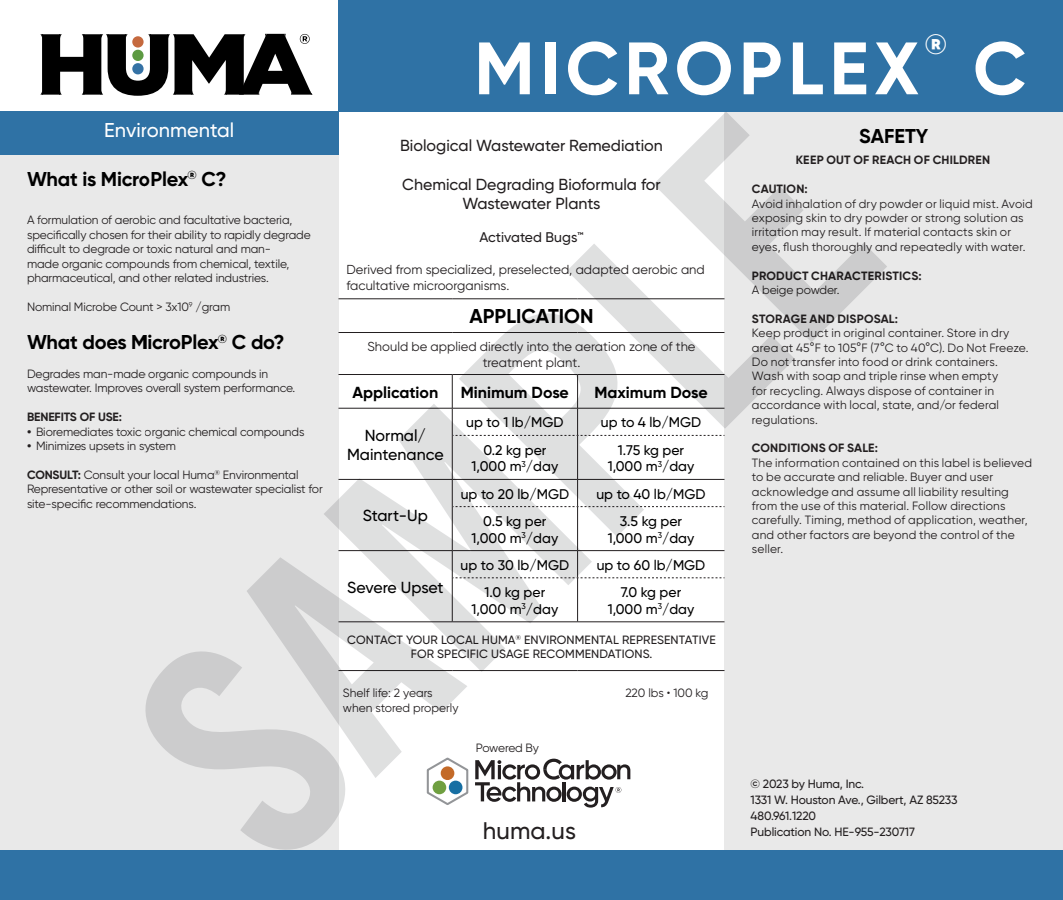
<style>
.page{position:relative;width:1063px;height:900px;background:#fff}
.page>*{position:absolute;margin:0;border:0;box-sizing:border-box;transform-origin:0 0}
.t1{font:700 74px "Gilroy";letter-spacing:.075em;color:#fff}
.t2{font:700 28px "Gilroy";color:#fff}
.t3{font:500 24px "Gilroy";color:#231f20}
.t4{font:700 20px "Gilroy";letter-spacing:-.01em;color:#000}
.t5{font:500 20px "Gilroy";color:#fff}
.t6{font:500 16px "Gilroy";color:#231f20}
.t7{font:500 16px/19.2px "Gilroy";color:#000;text-align:center}
.t8{font:700 16px "Gilroy";color:#000}
.t9{font:500 14px "Gilroy";color:#000}
.t10{font:500 14px "Gilroy";color:#231f20}
.t11{font:13px/15.6px "Gilroy";color:#231f20}
.t12{font:12px/14.4px "Gilroy";letter-spacing:.015em;color:#231f20}
.t13{font:12px/14.4px "Gilroy";letter-spacing:-.005em;color:#231f20}
.t14{font:700 12px "Gilroy";letter-spacing:.015em;color:#231f20}
.t15{font:500 12px/16px "Gilroy";letter-spacing:-.01em;color:#231f20}
.t16{font:500 12px/14.4px "Gilroy";letter-spacing:.01em;color:#231f20;text-align:center}
.t17{font:700 12px "Gilroy";letter-spacing:-.01em;color:#231f20}
.t18{font:12px "Gilroy";letter-spacing:-.03em;color:#231f20}
.s1{font-weight:700}
</style>
<div class="page">
<div style="left:724px;top:112px;width:339px;height:788px;background:#e9e9e9"></div>
<div style="left:0;top:112px;width:338px;height:788px;background:#e9e9e9"></div>
<div style="left:0;top:850px;width:1063px;height:50px;background:#2f72a5"></div>
<div style="left:338px;top:0;width:725px;height:112px;background:#2f72a5"></div>
<svg style="left:40px;top:34px;width:273px;height:62px"></svg>
<div style="left:132px;top:63px;width:12px;height:11px;background:#3572a5;border-radius:50%"></div>
<div style="left:132px;top:50px;width:12px;height:11px;background:#5d9a42;border-radius:50%"></div>
<div style="left:132px;top:36px;width:12px;height:12px;background:#c5693e;border-radius:50%"></div>
<div style="left:0;top:112px;width:338px;height:43px;background:#2f72a5"></div>
<hr style="left:338px;top:298px;width:114px;height:1px;background:#231f20">
<hr style="left:452px;top:298px;width:125px;height:1px;background:#231f20">
<hr style="left:338px;top:332px;width:114px;height:1px;background:#231f20">
<hr style="left:452px;top:332px;width:125px;height:1px;background:#231f20">
<hr style="left:338px;top:374px;width:114px;height:1px;background:#231f20">
<hr style="left:452px;top:374px;width:125px;height:1px;background:#231f20">
<hr style="left:577px;top:479px;width:147px;height:1px;background:#231f20">
<hr style="left:577px;top:550px;width:147px;height:1px;background:#231f20">
<hr style="left:577px;top:621px;width:147px;height:1px;background:#231f20">
<hr style="left:577px;top:670px;width:147px;height:1px;background:#231f20">
<hr style="left:452px;top:375px;width:1px;height:33px;background:#231f20">
<svg style="left:644px;top:434px;width:80px;height:2px"></svg>
<svg style="left:644px;top:506px;width:80px;height:1px"></svg>
<svg style="left:592px;top:551px;width:132px;height:27px"></svg>
<svg style="left:426px;top:758px;width:204px;height:50px"></svg>
<svg style="left:145px;top:651px;width:200px;height:199px"></svg>
<svg style="left:247px;top:557px;width:220px;height:221px"></svg>
<svg style="left:324px;top:404px;width:268px;height:268px"></svg>
<svg style="left:459px;top:313px;width:185px;height:224px;fill:#dfe0e0"></svg>
<svg style="left:567px;top:244px;width:228px;height:185px"></svg>
<svg style="left:653px;top:112px;width:234px;height:230px"></svg>
<p class="t1" style="left:474px;top:22px;width:446px">MICROPLEX</p>
<p class="t2" style="left:925px;top:27px;width:24px">®</p>
<p class="t1" style="left:973px;top:22px;width:55px">C</p>
<h3 class="t5" style="left:104px;top:118px;width:131px">Environmental</h3>
<p class="t4" style="left:859px;top:123px;width:70px">SAFETY</p>
<p class="t6" style="left:400px;top:136px;width:264px">Biological Wastewater Remediation</p>
<p class="t6" style="left:402px;top:174px;width:260px">Chemical Degrading Bioformula for</p>
<p class="t6" style="left:462px;top:193px;width:140px">Wastewater Plants</p>
<p class="t10" style="left:479px;top:229px;width:106px">Activated Bugs™</p>
<p class="t11" style="left:346px;top:261px;width:360px">Derived from specialized, preselected, adapted aerobic and facultative microorganisms.</p>
<p class="t4" style="left:469px;top:303px;width:126px">APPLICATION</p>
<p class="t11" style="left:367px;top:338px;width:330px;text-align:center">Should be applied directly into the aeration zone of the treatment plant.</p>
<p class="t8" style="left:352px;top:382px;width:87px">Application</p>
<p class="t8" style="left:461px;top:382px;width:109px">Minimum Dose</p>
<p class="t8" style="left:594px;top:382px;width:115px">Maximum Dose</p>
<p class="t7" style="left:347px;top:425px;width:98px">Normal/<br>Maintenance</p>
<p class="t14" style="left:796px;top:153px;width:196px">KEEP OUT OF REACH OF CHILDREN</p>
<p class="t14" style="left:752px;top:181px;width:57px">CAUTION:</p>
<p class="t12" style="left:752px;top:196px;width:282px">Avoid inhalation of dry powder or liquid mist. Avoid exposing skin to dry powder or strong solution as irritation may result. If material contacts skin or eyes, flush thoroughly and repeatedly with water.</p>
<p class="t14" style="left:752px;top:268px;width:171px">PRODUCT CHARACTERISTICS:</p>
<p class="t13" style="left:752px;top:282px;width:89px">A beige powder.</p>
<p class="t14" style="left:752px;top:311px;width:148px">STORAGE AND DISPOSAL:</p>
<p class="t12" style="left:752px;top:326px;width:278px">Keep product in original container. Store in dry area at 45°F to 105°F (7°C to 40°C). Do Not Freeze.<br>Do not transfer into food or drink containers.<br>Wash with soap and triple rinse when empty<br>for recycling. Always dispose of container in accordance with local, state, and/or federal regulations.</p>
<p class="t14" style="left:752px;top:441px;width:128px">CONDITIONS OF SALE:</p>
<p class="t12" style="left:752px;top:455px;width:282px">The information contained on this label is believed to be accurate and reliable. Buyer and user acknowledge and assume all liability resulting from the use of this material. Follow directions carefully. Timing, method of application, weather, and other factors are beyond the control of the seller.</p>
<p class="t4" style="left:27px;top:166px;width:201px">What is MicroPlex<sup>®</sup> C?</p>
<p class="t13" style="left:27px;top:213px;width:285px">A formulation of aerobic and facultative bacteria, specifically chosen for their ability to rapidly degrade difficult to degrade or toxic natural and man-<br>made organic compounds from chemical, textile, pharmaceutical, and other related industries.</p>
<p class="t13" style="left:27px;top:299px;width:205px">Nominal Microbe Count &gt; 3x10<sup>9</sup> /gram</p>
<p class="t4" style="left:27px;top:330px;width:259px">What does MicroPlex<sup>®</sup> C do?</p>
<p class="t13" style="left:27px;top:366px;width:270px">Degrades man-made organic compounds in wastewater. Improves overall system performance.</p>
<p class="t17" style="left:27px;top:409px;width:97px">BENEFITS OF USE:</p>
<p class="t13" style="left:27px;top:424px;width:279px"><span class="s1">•</span> Bioremediates toxic organic chemical compounds</p>
<p class="t13" style="left:27px;top:438px;width:150px"><span class="s1">•</span> Minimizes upsets in system</p>
<p class="t13" style="left:27px;top:467px;width:297px"><span class="s1">CONSULT:</span> Consult your local Huma<sup>®</sup> Environmental<br>Representative or other soil or wastewater specialist for site-specific recommendations.</p>
<p class="t9" style="left:466px;top:414px;width:99px">up to 1 lb/MGD</p>
<p class="t9" style="left:601px;top:414px;width:102px">up to 4 lb/MGD</p>
<p class="t9" style="left:483px;top:441px;width:65px">0.2 kg per</p>
<p class="t9" style="left:471px;top:458px;width:88px">1,000 m<sup>3</sup>/day</p>
<p class="t9" style="left:618px;top:441px;width:68px">1.75 kg per</p>
<p class="t9" style="left:608px;top:458px;width:88px">1,000 m<sup>3</sup>/day</p>
<p class="t9" style="left:461px;top:485px;width:110px">up to 20 lb/MGD</p>
<p class="t9" style="left:596px;top:485px;width:111px">up to 40 lb/MGD</p>
<p class="t9" style="left:483px;top:512px;width:65px">0.5 kg per</p>
<p class="t9" style="left:471px;top:529px;width:88px">1,000 m<sup>3</sup>/day</p>
<p class="t7" style="left:363px;top:506px;width:66px">Start-Up</p>
<p class="t9" style="left:620px;top:512px;width:64px">3.5 kg per</p>
<p class="t9" style="left:608px;top:529px;width:88px">1,000 m<sup>3</sup>/day</p>
<p class="t9" style="left:461px;top:556px;width:110px">up to 30 lb/MGD</p>
<p class="t9" style="left:597px;top:556px;width:110px">up to 60 lb/MGD</p>
<p class="t9" style="left:484px;top:584px;width:62px">1.0 kg per</p>
<p class="t9" style="left:471px;top:600px;width:88px">1,000 m<sup>3</sup>/day</p>
<p class="t7" style="left:347px;top:577px;width:98px">Severe Upset</p>
<p class="t9" style="left:621px;top:584px;width:62px">7.0 kg per</p>
<p class="t9" style="left:608px;top:600px;width:88px">1,000 m<sup>3</sup>/day</p>
<p class="t16" style="left:347px;top:632px;width:370px">CONTACT YOUR LOCAL HUMA<sup>®</sup> ENVIRONMENTAL REPRESENTATIVE<br>FOR SPECIFIC USAGE RECOMMENDATIONS.</p>
<p class="t13" style="left:343px;top:686px;width:91px">Shelf life: 2 years</p>
<p class="t13" style="left:343px;top:700px;width:117px">when stored properly</p>
<p class="t13" style="left:625px;top:686px;width:85px">220 lbs • 100 kg</p>
<p class="t18" style="left:476px;top:740px;width:64px">Powered By</p>
<p class="t15" style="left:750px;top:775px;width:208px">© 2023 by Huma, Inc.<br>1331 W. Houston Ave., Gilbert, AZ 85233<br>480.961.1220</p>
<h3 class="t3" style="left:483px;top:816px;width:94px">huma.us</h3>
<p class="t15" style="left:750px;top:823px;width:166px">Publication No. HE-955-230717</p>
</div>
